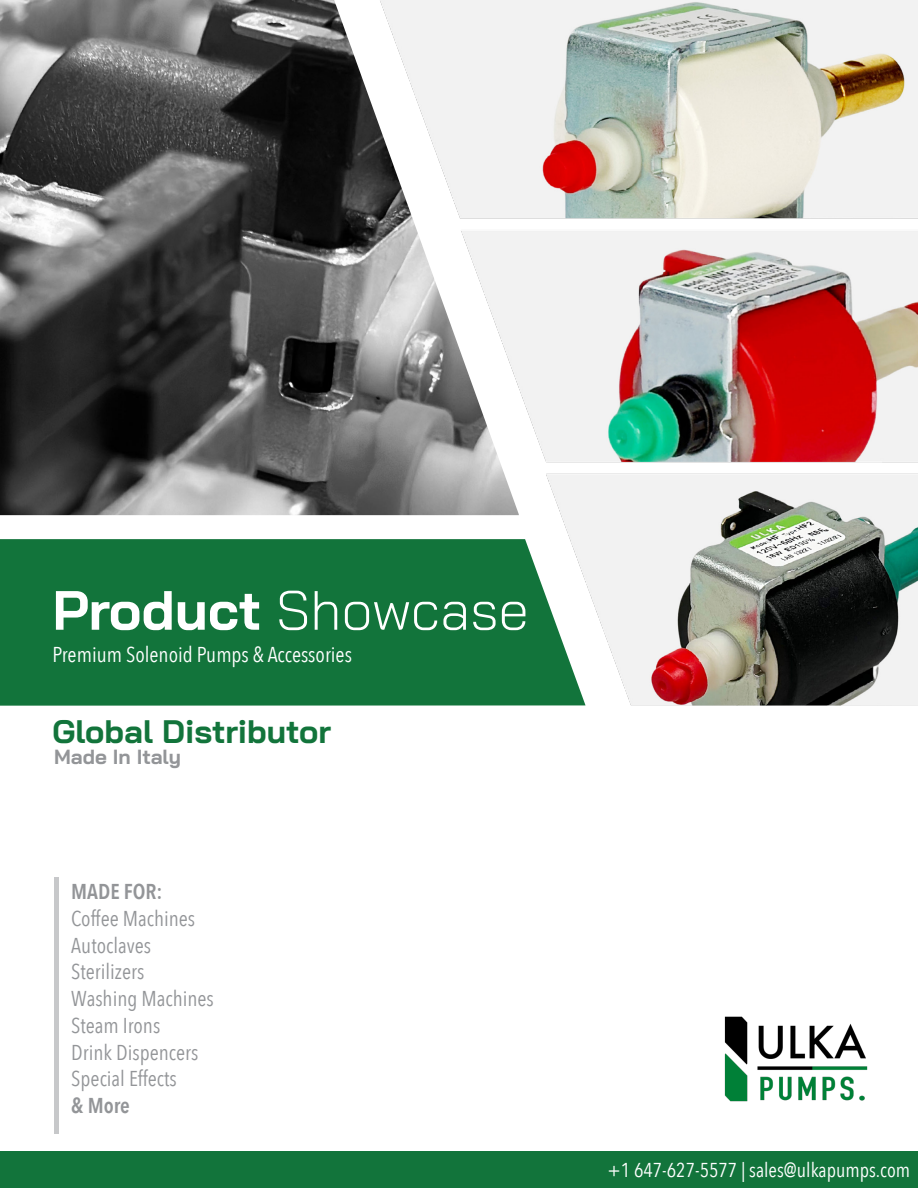
<style>
.page{position:relative;width:918px;height:1188px;background:#fff}
.page>*{position:absolute;margin:0;border:0;box-sizing:border-box;transform-origin:0 0}
.t1{font:300 55.2px "Bai Jamjuree";color:#fff}
.t2{font:700 32.55px "Bai Jamjuree";color:#12743b}
.t3{font:21.45px "Avenir Next Condensed";color:#939598}
.t4{font:21.45px "Avenir Next Condensed";color:#fff}
.t5{font:600 21.45px "Avenir Next Condensed";color:#939598}
.t6{font:700 20.4px "Bai Jamjuree";color:#939598}
.t7{font:20.1px "Avenir Next Condensed";color:#fff}
.s1{font-weight:700}
</style>
<div class="page">
<div style="left:0;top:539px;width:336px;height:167px;background:#12743b"></div>
<img style="left:724px;top:1016px;width:144px;height:86px">
<img style="left:0;top:0;width:336px;height:515px">
<div style="left:0;top:1151px;width:918px;height:37px;background:#12743b"></div>
<hr style="left:54px;top:878px;width:4px;height:256px;background:#c7c8ca">
<img style="left:336px;top:0;width:582px;height:706px">
<p class="t1" style="left:52px;top:564px;width:478px"><span class="s1">Product</span> Showcase</p>
<p class="t4" style="left:52px;top:636px;width:301px">Premium Solenoid Pumps &amp; Accessories</p>
<p class="t2" style="left:52px;top:712px;width:280px">Global Distributor</p>
<p class="t6" style="left:54px;top:745px;width:128px">Made In Italy</p>
<p class="t5" style="left:71px;top:873px;width:93px">MADE FOR:</p>
<p class="t3" style="left:71px;top:900px;width:125px">Coffee Machines</p>
<p class="t3" style="left:71px;top:927px;width:81px">Autoclaves</p>
<p class="t3" style="left:71px;top:954px;width:75px">Sterilizers</p>
<p class="t3" style="left:71px;top:980px;width:144px">Washing Machines</p>
<p class="t3" style="left:71px;top:1007px;width:91px">Steam Irons</p>
<p class="t3" style="left:71px;top:1034px;width:129px">Drink Dispencers</p>
<p class="t3" style="left:71px;top:1061px;width:107px">Special Effects</p>
<p class="t5" style="left:71px;top:1087px;width:60px">&amp; More</p>
<p class="t7" style="left:608px;top:1153px;width:304px">+1 647-627-5577 | sales@ulkapumps.com</p>
</div>
